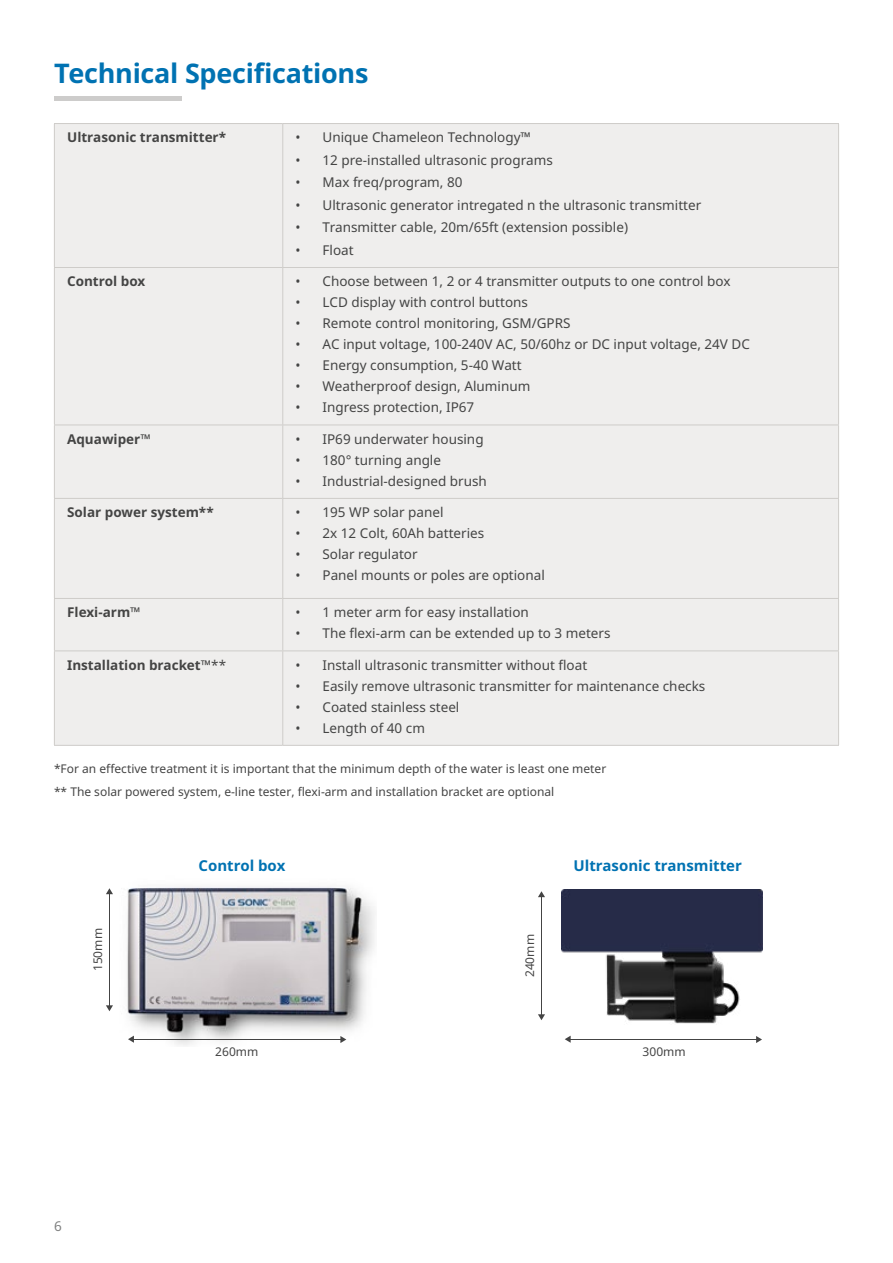
<style>
.page{position:relative;width:893px;height:1263px;background:#fff}
.page>*{position:absolute;margin:0;border:0;box-sizing:border-box;transform-origin:0 0}
.t1{font:700 27px "Noto Sans";letter-spacing:-.01em;color:#0072b2}
.t2{font:700 15px "Noto Sans";color:#0072b2}
.t3{font:13.5px "Noto Sans";color:#444}
.t4{font:700 13.5px "Noto Sans";color:#444}
.t5{font:13.5px "Noto Sans";color:#7f8080}
.t6{font:12px/22.5px "Noto Sans";color:#444}
.s1{font-weight:400}
</style>
<div class="page">
<hr style="left:54px;top:97px;width:128px;height:4px;background:#cdcccb">
<div style="left:55px;top:124px;width:783px;height:621px;background:#efeeed"></div>
<hr style="left:54px;top:123px;width:229px;height:1px;background:#ceccc9">
<hr style="left:54px;top:124px;width:1px;height:143px;background:#ceccc9">
<hr style="left:283px;top:123px;width:556px;height:1px;background:#ceccc9">
<hr style="left:282px;top:124px;width:1px;height:143px;background:#ceccc9">
<hr style="left:838px;top:124px;width:1px;height:143px;background:#ceccc9">
<hr style="left:54px;top:267px;width:229px;height:1px;background:#ceccc9">
<hr style="left:54px;top:268px;width:1px;height:157px;background:#ceccc9">
<hr style="left:283px;top:267px;width:556px;height:1px;background:#ceccc9">
<hr style="left:282px;top:268px;width:1px;height:157px;background:#ceccc9">
<hr style="left:838px;top:268px;width:1px;height:157px;background:#ceccc9">
<hr style="left:54px;top:425px;width:229px;height:1px;background:#ceccc9">
<hr style="left:54px;top:425px;width:1px;height:73px;background:#ceccc9">
<hr style="left:283px;top:425px;width:556px;height:1px;background:#ceccc9">
<hr style="left:282px;top:425px;width:1px;height:73px;background:#ceccc9">
<hr style="left:838px;top:425px;width:1px;height:73px;background:#ceccc9">
<hr style="left:54px;top:498px;width:229px;height:1px;background:#ceccc9">
<hr style="left:54px;top:499px;width:1px;height:99px;background:#ceccc9">
<hr style="left:283px;top:498px;width:556px;height:1px;background:#ceccc9">
<hr style="left:282px;top:499px;width:1px;height:99px;background:#ceccc9">
<hr style="left:838px;top:499px;width:1px;height:99px;background:#ceccc9">
<hr style="left:54px;top:598px;width:229px;height:1px;background:#ceccc9">
<hr style="left:54px;top:599px;width:1px;height:51px;background:#ceccc9">
<hr style="left:283px;top:598px;width:556px;height:1px;background:#ceccc9">
<hr style="left:282px;top:599px;width:1px;height:51px;background:#ceccc9">
<hr style="left:838px;top:599px;width:1px;height:51px;background:#ceccc9">
<hr style="left:54px;top:650px;width:229px;height:1px;background:#ceccc9">
<hr style="left:54px;top:651px;width:1px;height:94px;background:#ceccc9">
<hr style="left:283px;top:650px;width:556px;height:1px;background:#ceccc9">
<hr style="left:282px;top:651px;width:1px;height:94px;background:#ceccc9">
<hr style="left:838px;top:651px;width:1px;height:94px;background:#ceccc9">
<hr style="left:54px;top:745px;width:229px;height:1px;background:#ceccc9">
<hr style="left:283px;top:745px;width:556px;height:1px;background:#ceccc9">
<img style="left:111px;top:887px;width:264px;height:159px">
<img style="left:561px;top:890px;width:202px;height:134px">
<svg style="left:106px;top:888px;width:7px;height:6px"></svg>
<svg style="left:106px;top:1005px;width:7px;height:6px"></svg>
<hr style="left:109px;top:889px;width:1px;height:119px;background:#444">
<svg style="left:128px;top:1036px;width:6px;height:7px"></svg>
<svg style="left:340px;top:1036px;width:6px;height:7px"></svg>
<hr style="left:133px;top:1039px;width:208px;height:1px;background:#444">
<svg style="left:538px;top:891px;width:7px;height:6px"></svg>
<svg style="left:538px;top:1014px;width:7px;height:6px"></svg>
<hr style="left:541px;top:895px;width:1px;height:119px;background:#444">
<svg style="left:565px;top:1036px;width:6px;height:7px"></svg>
<svg style="left:756px;top:1036px;width:6px;height:7px"></svg>
<hr style="left:568px;top:1039px;width:192px;height:1px;background:#444">
<h1 class="t1" style="left:54px;top:54px;width:316px">Technical Specifications</h1>
<p class="t4" style="left:67px;top:128px;width:160px">Ultrasonic transmitter*</p>
<p class="t3" style="left:296px;top:128px;width:237px">• Unique Chameleon Technology™</p>
<p class="t3" style="left:296px;top:151px;width:259px">• 12 pre-installed ultrasonic programs</p>
<p class="t3" style="left:296px;top:173px;width:168px">• Max freq/program, 80</p>
<p class="t3" style="left:296px;top:196px;width:407px">• Ultrasonic generator intregated n the ultrasonic transmitter</p>
<p class="t3" style="left:296px;top:218px;width:334px">• Transmitter cable, 20m/65ft (extension possible)</p>
<p class="t3" style="left:296px;top:241px;width:60px">• Float</p>
<p class="t4" style="left:67px;top:272px;width:80px">Control box</p>
<p class="t3" style="left:296px;top:272px;width:437px">• Choose between 1, 2 or 4 transmitter outputs to one control box</p>
<p class="t3" style="left:296px;top:293px;width:234px">• LCD display with control buttons</p>
<p class="t3" style="left:296px;top:314px;width:277px">• Remote control monitoring, GSM/GPRS</p>
<p class="t3" style="left:296px;top:335px;width:456px">• AC input voltage, 100-240V AC, 50/60hz or DC input voltage, 24V DC</p>
<p class="t3" style="left:296px;top:356px;width:228px">• Energy consumption, 5-40 Watt</p>
<p class="t3" style="left:296px;top:377px;width:236px">• Weatherproof design, Aluminum</p>
<p class="t3" style="left:296px;top:398px;width:180px">• Ingress protection, IP67</p>
<p class="t4" style="left:67px;top:429px;width:85px">Aquawiper<span class="s1">™</span></p>
<p class="t3" style="left:296px;top:430px;width:190px">• IP69 underwater housing</p>
<p class="t3" style="left:296px;top:451px;width:147px">• 180° turning angle</p>
<p class="t3" style="left:296px;top:472px;width:193px">• Industrial-designed brush</p>
<p class="t4" style="left:67px;top:503px;width:148px">Solar power system**</p>
<p class="t3" style="left:296px;top:503px;width:150px">• 195 WP solar panel</p>
<p class="t3" style="left:296px;top:524px;width:190px">• 2x 12 Colt, 60Ah batteries</p>
<p class="t3" style="left:296px;top:545px;width:124px">• Solar regulator</p>
<p class="t3" style="left:296px;top:566px;width:251px">• Panel mounts or poles are optional</p>
<p class="t4" style="left:67px;top:603px;width:75px">Flexi-arm<span class="s1">™</span></p>
<p class="t3" style="left:296px;top:603px;width:235px">• 1 meter arm for easy installation</p>
<p class="t3" style="left:296px;top:624px;width:317px">• The flexi-arm can be extended up to 3 meters</p>
<p class="t4" style="left:67px;top:655px;width:160px">Installation bracket<span class="s1">™**</span></p>
<p class="t3" style="left:296px;top:655px;width:293px">• Install ultrasonic transmitter without float</p>
<p class="t3" style="left:296px;top:676px;width:411px">• Easily remove ultrasonic transmitter for maintenance checks</p>
<p class="t3" style="left:296px;top:697px;width:165px">• Coated stainless steel</p>
<p class="t3" style="left:296px;top:718px;width:131px">• Length of 40 cm</p>
<p class="t6" style="left:54px;top:757px;width:554px">*For an effective treatment it is important that the minimum depth of the water is least one meter ** The solar powered system, e-line tester, flexi-arm and installation bracket are optional</p>
<p class="t6" style="left:86px;top:971px;width:45px;rotate:-90deg">150mm</p>
<p class="t5" style="left:54px;top:1217px;width:9px">6</p>
<p class="t2" style="left:199px;top:855px;width:88px">Control box</p>
<p class="t2" style="left:573px;top:855px;width:170px">Ultrasonic transmitter</p>
<p class="t6" style="left:215px;top:1040px;width:45px">260mm</p>
<p class="t6" style="left:518px;top:977px;width:45px;rotate:-90deg">240mm</p>
<p class="t6" style="left:643px;top:1040px;width:45px">300mm</p>
</div>
